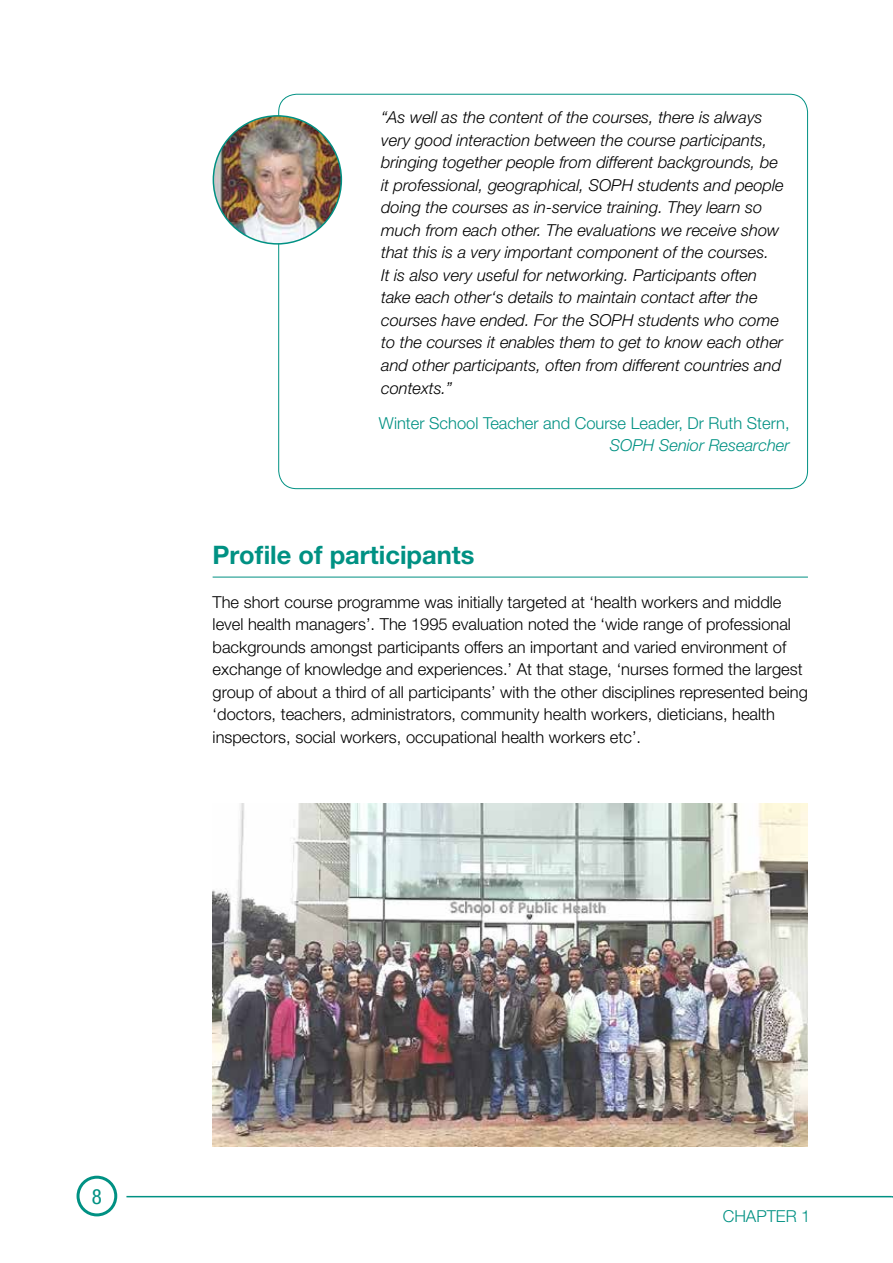
<style>
.page{position:relative;width:893px;height:1263px;background:#fff}
.page>*{position:absolute;margin:0;border:0;box-sizing:border-box;transform-origin:0 0}
.t1{font:700 25.5px "Helvetica Neue LT Std";color:#009183}
.t2{font:condensed 21px "Helvetica Neue LT Std";color:#009183}
.t3{font:italic 300 16.5px/22.5px "Helvetica Neue LT Std";color:#000}
.t4{font:300 16.5px/22.5px "Helvetica Neue LT Std";color:#000}
.t5{font:300 16.5px "Helvetica Neue LT Std";color:#009183}
.t6{font:italic 300 16.5px "Helvetica Neue LT Std";color:#009183}
</style>
<div class="page">
<hr style="left:126px;top:1196px;width:766px;height:1px;background:#009183">
<div style="left:77px;top:1176px;width:40px;height:40px;border:3px solid #009183;border-radius:50%"></div>
<hr style="left:213px;top:577px;width:595px;height:1px;background:#009183">
<img style="left:213px;top:116px;width:128px;height:128px;border-radius:64px">
<img style="left:213px;top:804px;width:595px;height:343px">
<p class="t3" style="left:381px;top:106px;width:404px">“As well as the content of the courses, there is always very good interaction between the course participants, bringing together people from different backgrounds, be it professional, geographical, SOPH students and people doing the courses as in-service training. They learn so much from each other. The evaluations we receive show that this is a very important component of the courses.<br>It is also very useful for networking. Participants often take each other‘s details to maintain contact after the courses have ended. For the SOPH students who come to the courses it enables them to get to know each other and other participants, often from different countries and contexts.”</p>
<p class="t5" style="left:379px;top:413px;width:412px">Winter School Teacher and Course Leader, Dr Ruth Stern,</p>
<p class="t6" style="left:610px;top:436px;width:181px">SOPH Senior Researcher</p>
<h1 class="t1" style="left:213px;top:539px;width:264px">Profile of participants</h1>
<p class="t4" style="left:213px;top:590px;width:597px">The short course programme was initially targeted at ‘health workers and middle level health managers’. The 1995 evaluation noted the ‘wide range of professional backgrounds amongst participants offers an important and varied environment of exchange of knowledge and experiences.’ At that stage, ‘nurses formed the largest group of about a third of all participants’ with the other disciplines represented being ‘doctors, teachers, administrators, community health workers, dieticians, health inspectors, social workers, occupational health workers etc’.</p>
<p class="t2" style="left:92px;top:1184px;width:12px">8</p>
<p class="t5" style="left:723px;top:1206px;width:89px">CHAPTER 1</p>
</div>
